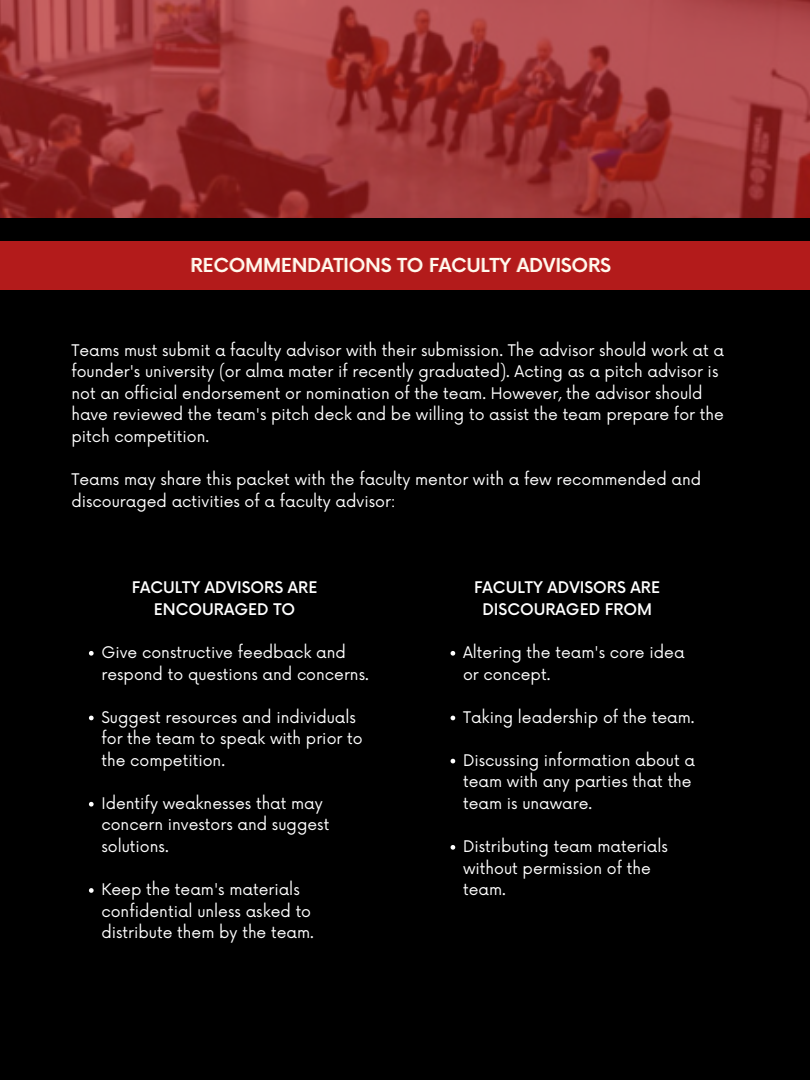
<style>
.page{position:relative;width:810px;height:1080px;background:#000}
.page>*{position:absolute;margin:0;border:0;box-sizing:border-box;transform-origin:0 0}
.t1{font:500 18.75px "Now";color:#fffaef}
.t2{font:15.62px/21.6px "Now";letter-spacing:.17em;color:#fff}
.t3{font:15.62px/21.6px "Now";letter-spacing:.085em;color:#fff}
.t4{font:15.62px/21.6px "Now";color:#fff}
.t5{font:500 15.62px/21.6px "Now";color:#fff;text-align:center}
</style>
<div class="page">
<img style="left:0;top:0;width:810px;height:217px">
<div style="left:0;top:241px;width:810px;height:49px;background:#b31b1b"></div>
<svg style="left:89px;top:651px;width:5px;height:5px"></svg>
<svg style="left:89px;top:716px;width:5px;height:4px"></svg>
<svg style="left:89px;top:802px;width:5px;height:5px"></svg>
<svg style="left:89px;top:888px;width:5px;height:5px"></svg>
<svg style="left:451px;top:651px;width:4px;height:5px"></svg>
<svg style="left:451px;top:716px;width:4px;height:4px"></svg>
<svg style="left:451px;top:759px;width:4px;height:4px"></svg>
<svg style="left:451px;top:845px;width:4px;height:5px"></svg>
<h2 class="t1" style="left:191px;top:256px;width:422px">RECOMMENDATIONS TO FACULTY ADVISORS</h2>
<p class="t2" style="left:71px;top:340px;width:654px">Teams must submit a faculty advisor with their submission. The advisor should work at a founder's university (or alma mater if recently graduated). Acting as a pitch advisor is not an official endorsement or nomination of the team. However, the advisor should have reviewed the team's pitch deck and be willing to assist the team prepare for the pitch competition.</p>
<p class="t2" style="left:71px;top:469px;width:631px">Teams may share this packet with the faculty mentor with a few recommended and discouraged activities of a faculty advisor:</p>
<p class="t5" style="left:132px;top:578px;width:187px">FACULTY ADVISORS ARE<br>ENCOURAGED TO</p>
<p class="t2" style="left:101px;top:642px;width:269px">Give constructive feedback and respond to questions and concerns.</p>
<p class="t3" style="left:101px;top:707px;width:263px">Suggest resources and individuals for the team to speak with prior to the competition.</p>
<p class="t3" style="left:101px;top:793px;width:229px">Identify weaknesses that may concern investors and suggest solutions.</p>
<p class="t3" style="left:101px;top:880px;width:214px">Keep the team's materials confidential unless asked to distribute them by the team.</p>
<p class="t5" style="left:474px;top:578px;width:187px">FACULTY ADVISORS ARE<br>DISCOURAGED FROM</p>
<p class="t2" style="left:463px;top:642px;width:223px">Altering the team's core idea or concept.</p>
<p class="t2" style="left:463px;top:707px;width:233px">Taking leadership of the team.</p>
<p class="t4" style="left:463px;top:750px;width:233px">Discussing information about a team with any parties that the team is unaware.</p>
<p class="t3" style="left:463px;top:836px;width:206px">Distributing team materials without permission of the team.</p>
</div>
